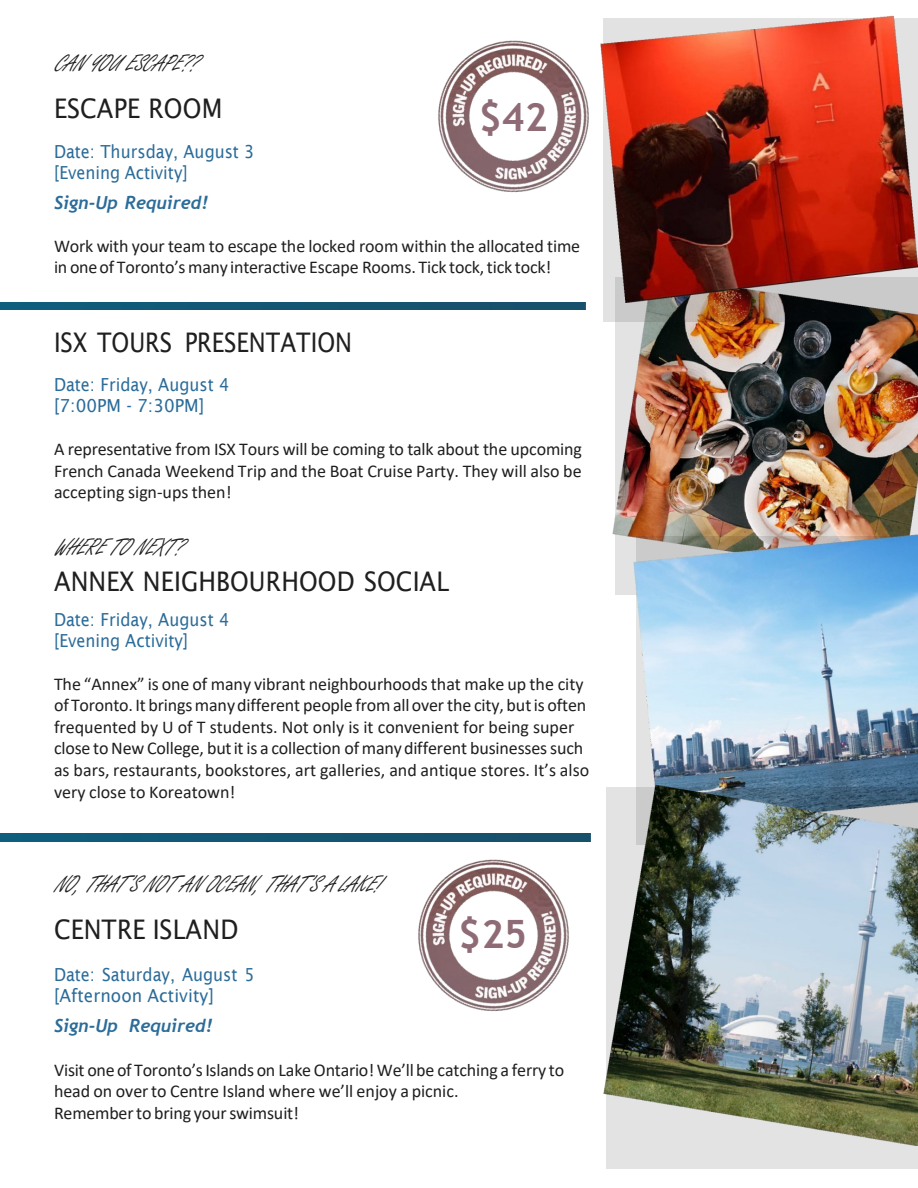
<style>
.page{position:relative;width:918px;height:1188px;background:#fff}
.page>*{position:absolute;margin:0;border:0;box-sizing:border-box;transform-origin:0 0}
.t1{font:700 39px "Trebuchet MS";color:#8f6c75}
.t2{font:27px "Lucida Sans";letter-spacing:.005em;color:#201f1f;scale:.89 1}
.t3{font:27px "Lucida Sans";letter-spacing:.005em;color:#201f1f;scale:.85 1}
.t4{font:italic 24.9px "Freestyle Script";letter-spacing:.005em;color:#201f1f;scale:.89 1}
.t5{font:18px/21.6px "Calibri";letter-spacing:-.005em;color:#201f1f}
.t6{font:18px/21.3px "Lucida Sans";color:#2b6c99;scale:.9 1}
.t7{font:italic 700 18px "Trebuchet";color:#2b6c99}
</style>
<div class="page">
<img style="left:612px;top:321px;width:306px;height:256px">
<div style="left:604px;top:18px;width:314px;height:303px;background:#201f1f;opacity:.13"></div>
<img style="left:603px;top:15px;width:314px;height:288px">
<img style="left:634px;top:535px;width:284px;height:249px">
<div style="left:606px;top:787px;width:312px;height:382px;background:#e3e3e3"></div>
<img style="left:604px;top:784px;width:314px;height:361px">
<img style="left:438px;top:15px;width:177px;height:202px">
<div style="left:0;top:834px;width:393px;height:8px;background:#125876"></div>
<img style="left:393px;top:833px;width:198px;height:179px">
<img style="left:0;top:302px;width:585px;height:7px">
<p class="t4" style="left:54px;top:50px;width:162px">CAN YOU ESCAPE??</p>
<h3 class="t2" style="left:54px;top:92px;width:191px">ESCAPE ROOM</h3>
<p class="t6" style="left:54px;top:141px;width:224px">Date: Thursday, August 3 [Evening Activity]</p>
<h4 class="t7" style="left:54px;top:192px;width:156px">Sign-Up Required!</h4>
<h1 class="t1" style="left:479px;top:94px;width:70px">$42</h1>
<p class="t5" style="left:54px;top:237px;width:528px">Work with your team to escape the locked room within the allocated time in oneof Toronto’smany interactive Escape Rooms. Tick tock,tick tock!</p>
<h3 class="t3" style="left:54px;top:326px;width:352px">ISX TOURS PRESENTATION</h3>
<p class="t6" style="left:54px;top:373px;width:196px">Date: Friday, August 4 [7:00PM - 7:30PM]</p>
<p class="t5" style="left:54px;top:440px;width:530px;text-align:justify">A representative from ISX Tours will be coming to talk about the upcoming French Canada Weekend Trip and the Boat Cruise Party. They will also be accepting sign-ups then!</p>
<p class="t4" style="left:54px;top:534px;width:151px">WHERETO NEXT?</p>
<h3 class="t2" style="left:54px;top:565px;width:446px">ANNEX NEIGHBOURHOOD SOCIAL</h3>
<p class="t6" style="left:54px;top:608px;width:196px">Date: Friday, August 4 [Evening Activity]</p>
<p class="t5" style="left:54px;top:675px;width:537px">The “Annex” is one of many vibrant neighbourhoods that make up the city of Toronto. It bringsmanydifferent people fromallover the city, butis often frequented by U of T students. Not only is it convenient for being super close toNew College, butit is a collection ofmanydifferent businesses such as bars, restaurants, bookstores, art galleries, and antique stores. It’s also very close to Koreatown!</p>
<p class="t4" style="left:54px;top:871px;width:375px">NO, THAT’S NOTAN OCEAN, THAT’S A LAKE!</p>
<h3 class="t2" style="left:54px;top:913px;width:209px">CENTRE ISLAND</h3>
<p class="t6" style="left:54px;top:964px;width:224px">Date: Saturday, August 5 [Afternoon Activity]</p>
<h4 class="t7" style="left:54px;top:1015px;width:160px">Sign-Up Required!</h4>
<h1 class="t1" style="left:459px;top:911px;width:70px">$25</h1>
<p class="t5" style="left:54px;top:1061px;width:512px">Visit oneof Toronto’sIslands on Lake Ontario! We’llbe catching a ferry to head on overto Centre Island where we’ll enjoy a picnic.</p>
<p class="t5" style="left:54px;top:1104px;width:247px">Rememberto bring yourswimsuit!</p>
</div>
